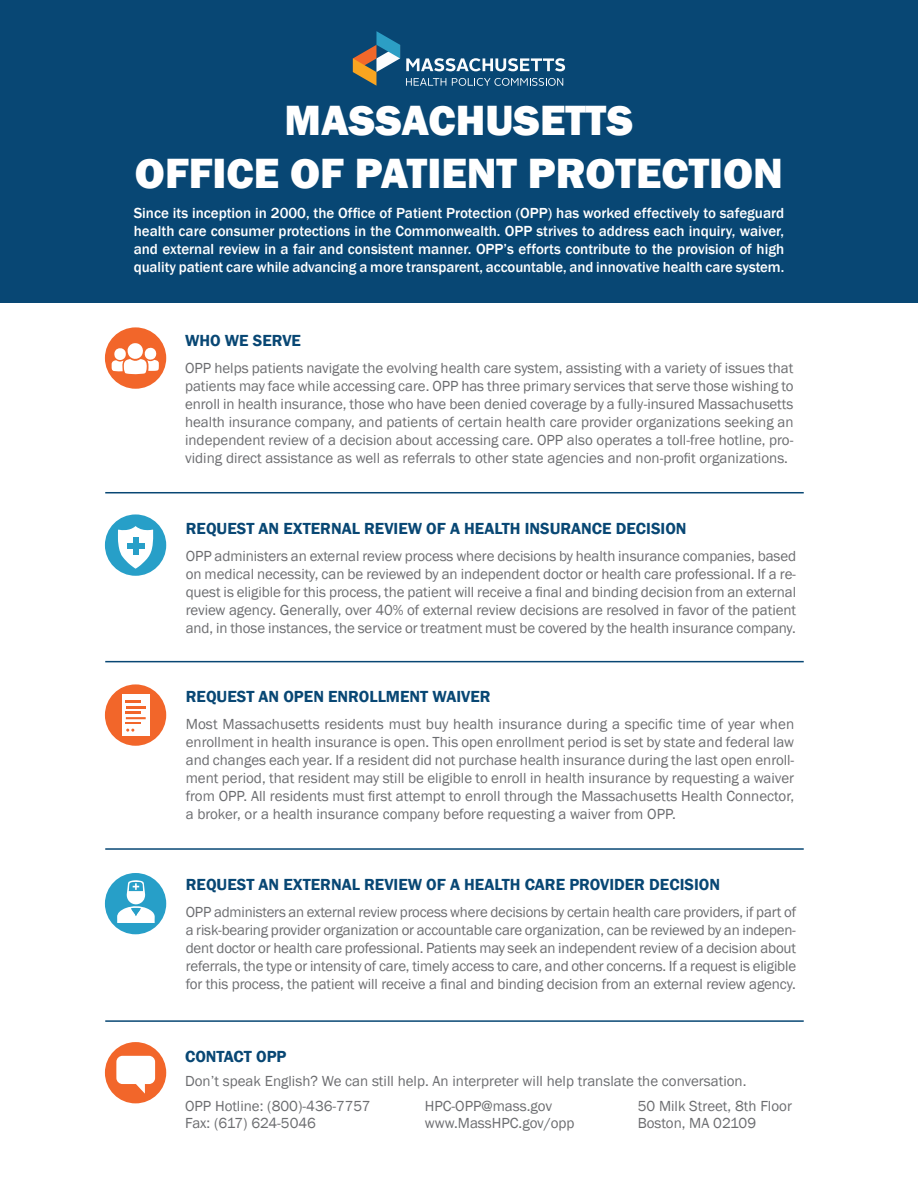
<style>
.page{position:relative;width:918px;height:1188px;background:#fff}
.page>*{position:absolute;margin:0;border:0;box-sizing:border-box;transform-origin:0 0}
.t1{font:800 43.5px/52.2px "Franklin Gothic";color:#fff;text-align:center}
.t2{font:600 16.5px "Franklin Gothic";color:#084774}
.body{font:15px/18px "Franklin Gothic";color:#6c6d70;text-align:justify}
.body-2{font:500 15px/18px "Franklin Gothic";letter-spacing:-.005em;color:#fff;text-align:justify}
</style>
<div class="page">
<div style="left:105px;top:327px;width:61px;height:62px;background:#f2662a;border-radius:50%"></div>
<div style="left:105px;top:684px;width:61px;height:62px;background:#f2662a;border-radius:50%"></div>
<div style="left:105px;top:514px;width:61px;height:62px;background:#279fc8;border-radius:50%"></div>
<div style="left:105px;top:873px;width:61px;height:61px;background:#279fc8;border-radius:50%"></div>
<div style="left:105px;top:1042px;width:61px;height:61px;background:#f2662a;border-radius:50%"></div>
<svg style="left:112px;top:343px;width:47px;height:31px"></svg>
<hr style="left:105px;top:492px;width:699px;height:1px;background:#084774">
<hr style="left:105px;top:661px;width:699px;height:1px;background:#084774">
<hr style="left:105px;top:848px;width:699px;height:2px;background:#084774">
<hr style="left:105px;top:1020px;width:699px;height:2px;background:#084774">
<svg style="left:117px;top:880px;width:38px;height:43px"></svg>
<svg style="left:116px;top:526px;width:39px;height:44px"></svg>
<div style="left:133px;top:537px;width:5px;height:18px;background:#279fc8"></div>
<div style="left:127px;top:543px;width:17px;height:5px;background:#279fc8"></div>
<div style="left:122px;top:695px;width:28px;height:41px;background:#fff"></div>
<hr style="left:126px;top:706px;width:20px;height:3px;background:#f2662a">
<svg style="left:126px;top:701px;width:15px;height:2px"></svg>
<hr style="left:126px;top:711px;width:15px;height:3px;background:#f2662a">
<svg style="left:126px;top:717px;width:20px;height:15px"></svg>
<svg style="left:116px;top:1056px;width:39px;height:38px"></svg>
<div style="left:0;top:0;width:918px;height:302px;background:#084774"></div>
<svg style="left:406px;top:58px;width:159px;height:13px"></svg>
<svg style="left:406px;top:78px;width:40px;height:8px"></svg>
<svg style="left:452px;top:78px;width:111px;height:8px"></svg>
<svg style="left:353px;top:31px;width:47px;height:55px"></svg>
<p class="t1" style="left:135px;top:95px;width:650px">MASSACHUSETTS<br>OFFICE OF PATIENT PROTECTION</p>
<p class="body-2" style="left:134px;top:204px;width:652px">Since its inception in 2000, the Office of Patient Protection (OPP) has worked effectively to safeguard health care consumer protections in the Commonwealth. OPP strives to address each inquiry, waiver, and external review in a fair and consistent manner. OPP’s efforts contribute to the provision of high quality patient care while advancing a more transparent, accountable, and innovative health care system.</p>
<h1 class="t2" style="left:185px;top:331px;width:117px">WHO WE SERVE</h1>
<p class="body" style="left:185px;top:360px;width:610px">OPP helps patients navigate the evolving health care system, assisting with a variety of issues that patients may face while accessing care. OPP has three primary services that serve those wishing to enroll in health insurance, those who have been denied coverage by a fully-insured Massachusetts health insurance company, and patients of certain health care provider organizations seeking an independent review of a decision about accessing care. OPP also operates a toll-free hotline, pro&shy;viding direct assistance as well as referrals to other state agencies and non-profit organizations.</p>
<h1 class="t2" style="left:186px;top:518px;width:502px">REQUEST AN EXTERNAL REVIEW OF A HEALTH INSURANCE DECISION</h1>
<p class="body" style="left:186px;top:547px;width:612px">OPP administers an external review process where decisions by health insurance companies, based on medical necessity, can be reviewed by an independent doctor or health care professional. If a re&shy;quest is eligible for this process, the patient will receive a final and binding decision from an external review agency. Generally, over 40% of external review decisions are resolved in favor of the patient and, in those instances, the service or treatment must be covered by the health insurance company.</p>
<h1 class="t2" style="left:186px;top:686px;width:306px">REQUEST AN OPEN ENROLLMENT WAIVER</h1>
<p class="body" style="left:186px;top:715px;width:610px">Most Massachusetts residents must buy health insurance during a specific time of year when enrollment in health insurance is open. This open enrollment period is set by state and federal law and changes each year. If a resident did not purchase health insurance during the last open enroll&shy;ment period, that resident may still be eligible to enroll in health insurance by requesting a waiver from OPP. All residents must first attempt to enroll through the Massachusetts Health Connector, a broker, or a health insurance company before requesting a waiver from OPP.</p>
<h1 class="t2" style="left:186px;top:875px;width:536px">REQUEST AN EXTERNAL REVIEW OF A HEALTH CARE PROVIDER DECISION</h1>
<p class="body" style="left:186px;top:904px;width:612px">OPP administers an external review process where decisions by certain health care providers, if part of a risk-bearing provider organization or accountable care organization, can be reviewed by an indepen&shy;dent doctor or health care professional. Patients may seek an independent review of a decision about referrals, the type or intensity of care, timely access to care, and other concerns. If a request is eligible for this process, the patient will receive a final and binding decision from an external review agency.</p>
<h1 class="t2" style="left:185px;top:1046px;width:103px">CONTACT OPP</h1>
<p class="body" style="left:185px;top:1073px;width:563px">Don’t speak English? We can still help. An interpreter will help translate the conversation.</p>
<p class="body" style="left:185px;top:1098px;width:187px">OPP Hotline: (800)-436-7757</p>
<p class="body" style="left:425px;top:1098px;width:129px">HPC-OPP@mass.gov</p>
<p class="body" style="left:638px;top:1098px;width:156px">50 Milk Street, 8th Floor</p>
<p class="body" style="left:185px;top:1114px;width:133px">Fax: (617) 624-5046</p>
<p class="body" style="left:425px;top:1114px;width:151px">www.MassHPC.gov/opp</p>
<p class="body" style="left:638px;top:1114px;width:120px">Boston, MA 02109</p>
</div>
